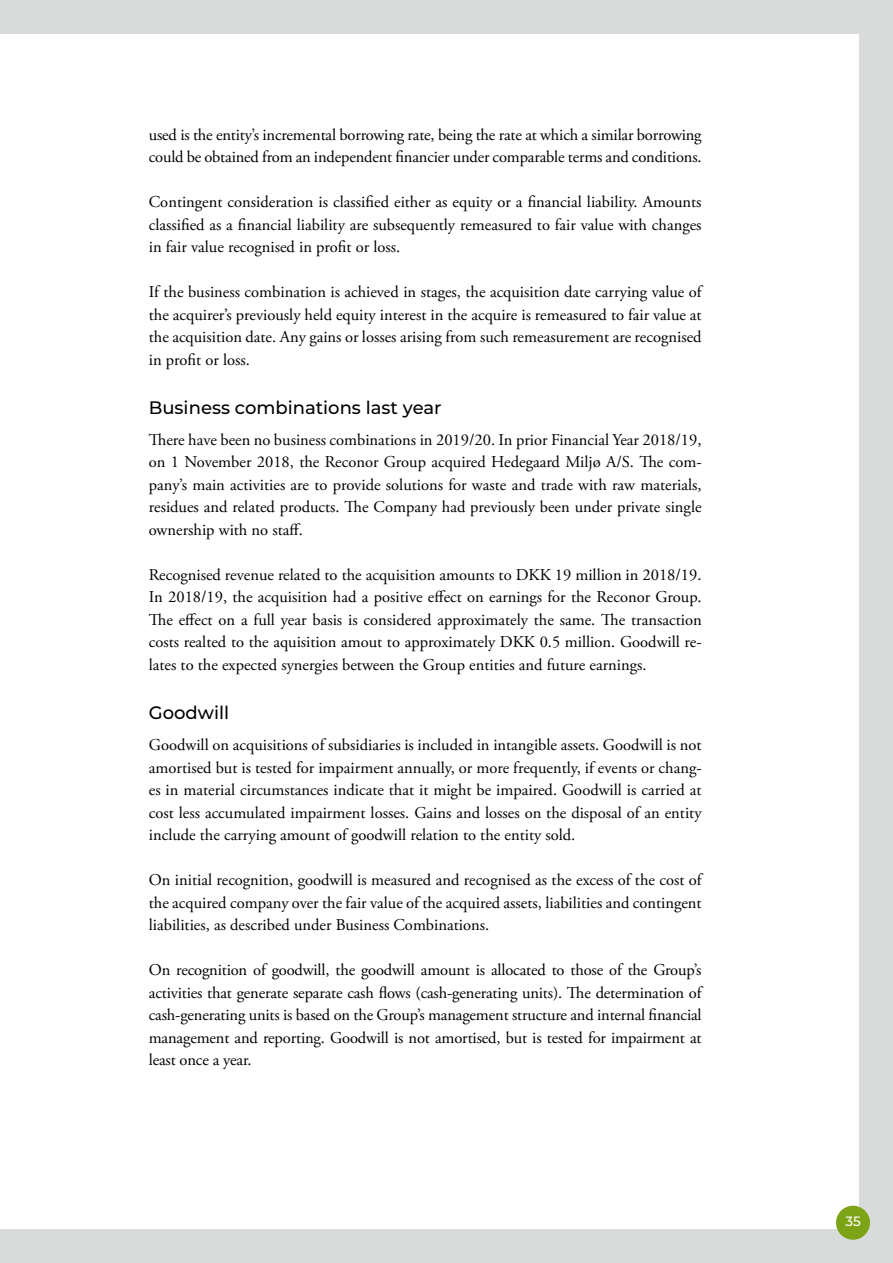
<style>
.page{position:relative;width:893px;height:1263px;background:#d9dada}
.page>*{position:absolute;margin:0;border:0;box-sizing:border-box;transform-origin:0 0}
.t1{font:500 18px "Montserrat";color:#000}
.t2{font:16.5px/22.5px "Adobe Garamond Pro";color:#000;text-align:justify}
.t3{font:500 13.5px "Montserrat";color:#fff}
</style>
<div class="page">
<div style="left:0;top:34px;width:859px;height:1195px;background:#fff"></div>
<div style="left:836px;top:1206px;width:34px;height:34px;background:#7da417;border-radius:50%"></div>
<hr style="left:0;top:0;width:1px;height:1263px;background:#d9dada">
<p class="t2" style="left:149px;top:124px;width:554px">used is the entity’s incremental borrowing rate, being the rate at which a similar borrowing could be obtained from an independent financier under comparable terms and conditions.</p>
<p class="t2" style="left:149px;top:191px;width:554px">Contingent consideration is classified either as equity or a financial liability. Amounts classified as a financial liability are subsequently remeasured to fair value with changes in fair value recognised in profit or loss.</p>
<p class="t2" style="left:149px;top:281px;width:554px">If the business combination is achieved in stages, the acquisition date carrying value of the acquirer’s previously held equity interest in the acquire is remeasured to fair value at the acquisition date. Any gains or losses arising from such remeasurement are recognised in profit or loss.</p>
<p class="t1" style="left:149px;top:395px;width:294px">Business combinations last year</p>
<p class="t2" style="left:149px;top:429px;width:554px">There have been no business combinations in 2019/20. In prior Financial Year 2018/19, on 1 November 2018, the Reconor Group acquired Hedegaard Miljø A/S. The com&shy;pany’s main activities are to provide solutions for waste and trade with raw materials, residues and related products. The Company had previously been under private single ownership with no staff.</p>
<p class="t2" style="left:149px;top:564px;width:554px">Recognised revenue related to the acquisition amounts to DKK 19 million in 2018/19.<br>In 2018/19, the acquisition had a positive effect on earnings for the Reconor Group.<br>The effect on a full year basis is considered approximately the same. The transaction costs realted to the aquisition amout to approximately DKK 0.5 million. Goodwill re&shy;lates to the expected synergies between the Group entities and future earnings.</p>
<p class="t1" style="left:149px;top:700px;width:82px">Goodwill</p>
<p class="t2" style="left:149px;top:734px;width:554px">Goodwill on acquisitions of subsidiaries is included in intangible assets. Goodwill is not amortised but is tested for impairment annually, or more frequently, if events or chang&shy;es in material circumstances indicate that it might be impaired. Goodwill is carried at cost less accumulated impairment losses. Gains and losses on the disposal of an entity include the carrying amount of goodwill relation to the entity sold.</p>
<p class="t2" style="left:149px;top:869px;width:554px">On initial recognition, goodwill is measured and recognised as the excess of the cost of the acquired company over the fair value of the acquired assets, liabilities and contingent liabilities, as described under Business Combinations.</p>
<p class="t2" style="left:149px;top:959px;width:554px">On recognition of goodwill, the goodwill amount is allocated to those of the Group’s activities that generate separate cash flows (cash-generating units). The determination of cash-generating units is based on the Group’s management structure and internal financial management and reporting. Goodwill is not amortised, but is tested for impairment at least once a year.</p>
<p class="t3" style="left:845px;top:1212px;width:17px">35</p>
</div>
